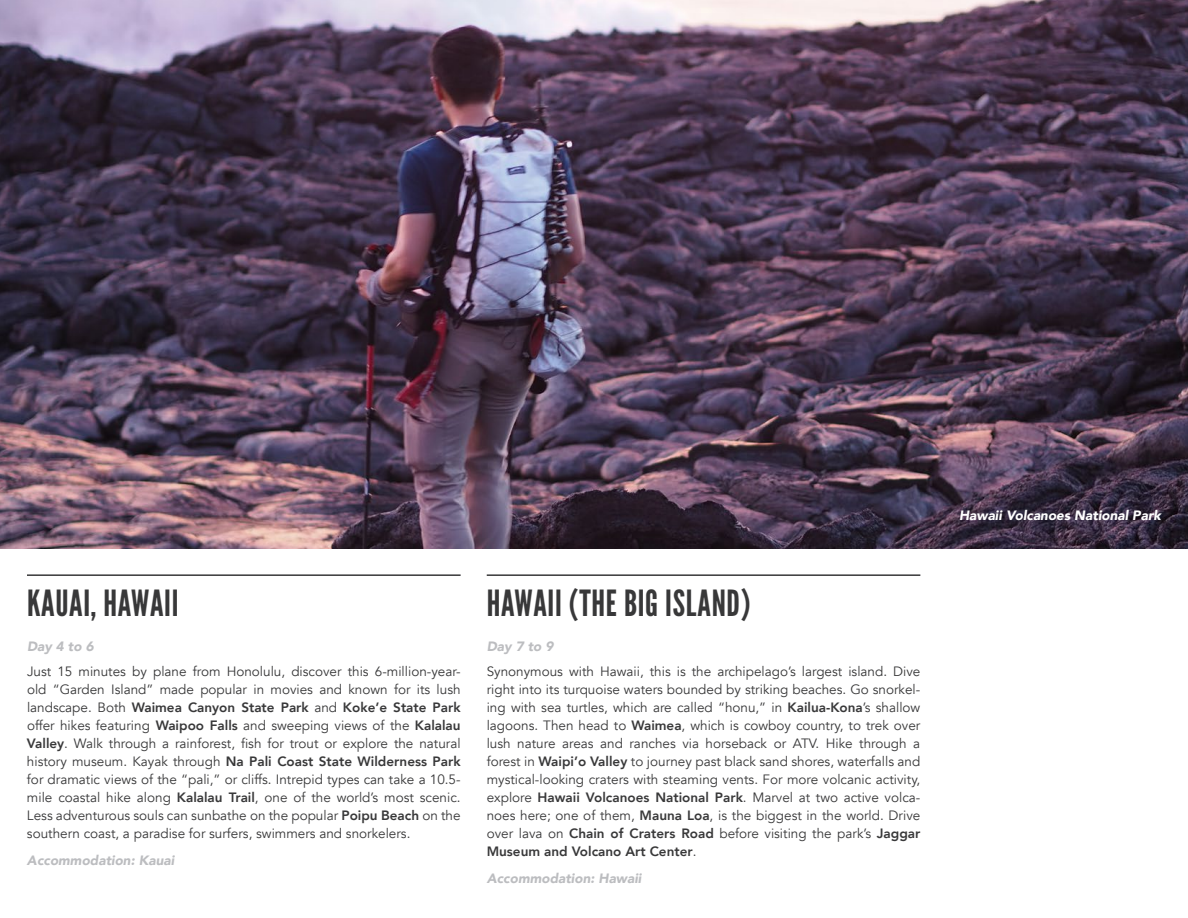
<style>
.page{position:relative;width:1188px;height:918px;background:#fff}
.page>*{position:absolute;margin:0;border:0;box-sizing:border-box;transform-origin:0 0}
.t1{font:36px "League Gothic";letter-spacing:.02em;color:#383839}
.t2{font:13.5px/18px "Avenir";color:#383839}
.t3{font:italic 900 13.5px "Avenir";color:#bcbdc0}
.t4{font:italic 900 13.5px "Avenir";color:#fff}
.s1{font-weight:900;font-style:italic;color:#bcbdc0}
.s2{font-weight:800}
</style>
<div class="page">
<img style="left:0;top:0;width:1188px;height:549px">
<hr style="left:27px;top:574px;width:434px;height:2px;background:#383839">
<hr style="left:487px;top:574px;width:433px;height:2px;background:#383839">
<p class="t1" style="left:27px;top:582px;width:153px">KAUAI, HAWAII</p>
<p class="t2" style="left:27px;top:634px;width:435px;line-height:24.8px"><span class="s1">Day 4 to 6<br></span>Just 15 minutes by plane from Honolulu, discover this 6-million-year-</p>
<p class="t2" style="left:27px;top:680px;width:435px;text-align:justify">old “Garden Island” made popular in movies and known for its lush landscape. Both <span class="s2">Waimea Canyon State Park</span> and <span class="s2">Koke’e State Park </span>offer hikes featuring <span class="s2">Waipoo Falls</span> and sweeping views of the <span class="s2">Kalalau Valley</span>. Walk through a rainforest, fish for trout or explore the natural history museum. Kayak through <span class="s2">Na Pali Coast State Wilderness Park </span>for dramatic views of the “pali,” or cliffs. Intrepid types can take a 10.5- mile coastal hike along <span class="s2">Kalalau Trail</span>, one of the world’s most scenic.<br>Less adventurous souls can sunbathe on the popular <span class="s2">Poipu Beach</span> on the southern coast, a paradise for surfers, swimmers and snorkelers.</p>
<p class="t3" style="left:27px;top:850px;width:149px">Accommodation: Kauai</p>
<p class="t1" style="left:487px;top:582px;width:265px">HAWAII (THE BIG ISLAND)</p>
<p class="t2" style="left:487px;top:634px;width:435px;line-height:24.8px"><span class="s1">Day 7 to 9<br></span>Synonymous with Hawaii, this is the archipelago’s largest island. Dive</p>
<p class="t2" style="left:487px;top:680px;width:435px;text-align:justify">right into its turquoise waters bounded by striking beaches. Go snorkel&shy;ing with sea turtles, which are called “honu,” in <span class="s2">Kailua-Kona</span>’s shallow lagoons. Then head to <span class="s2">Waimea</span>, which is cowboy country, to trek over lush nature areas and ranches via horseback or ATV. Hike through a forest in <span class="s2">Waipi’o Valley</span> to journey past black sand shores, waterfalls and mystical-looking craters with steaming vents. For more volcanic activity, explore <span class="s2">Hawaii Volcanoes National Park</span>. Marvel at two active volca&shy;noes here; one of them, <span class="s2">Mauna Loa</span>, is the biggest in the world. Drive over lava on <span class="s2">Chain of Craters Road</span> before visiting the park’s <span class="s2">Jaggar Museum and Volcano Art Center</span>.</p>
<p class="t3" style="left:487px;top:868px;width:156px">Accommodation: Hawaii</p>
<p class="t4" style="left:959px;top:504px;width:203px">Hawaii Volcanoes National Park</p>
</div>
